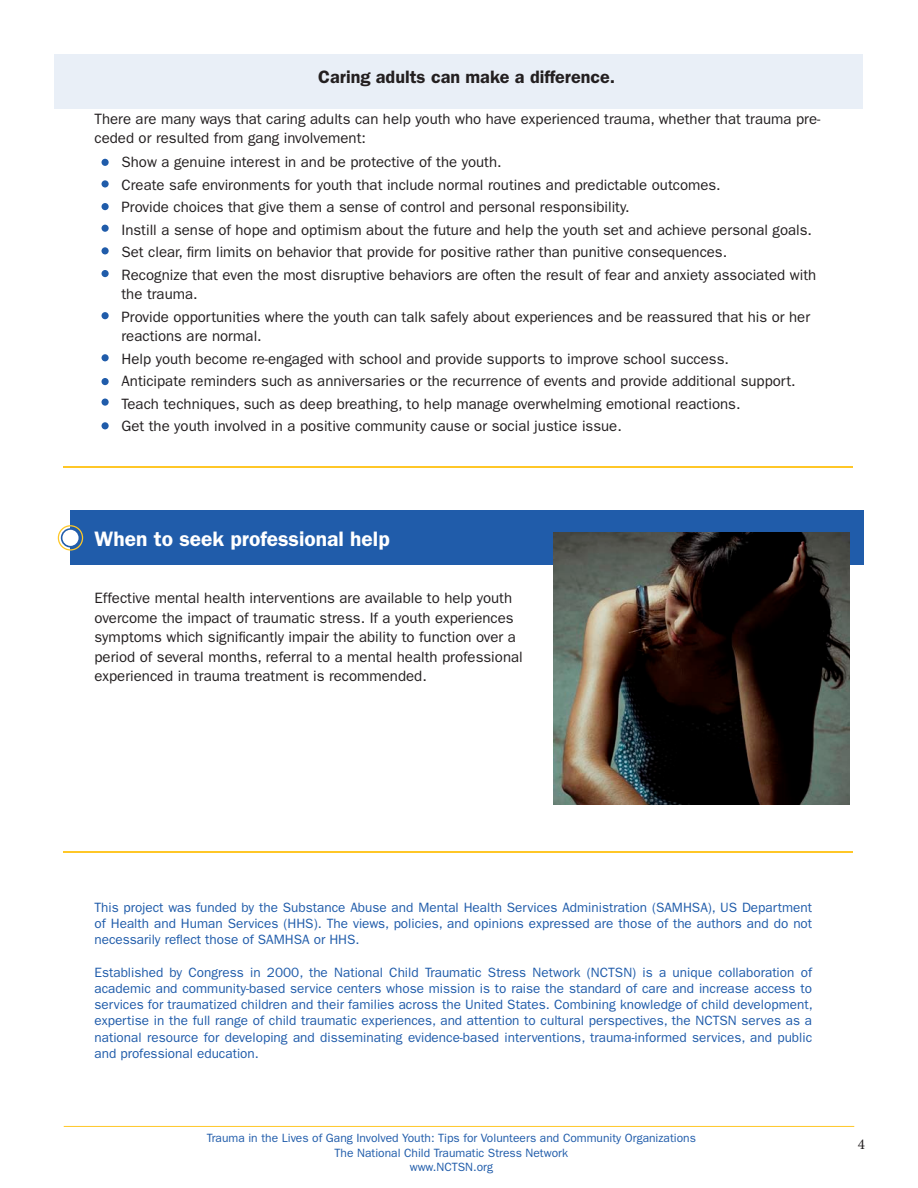
<style>
.page{position:relative;width:918px;height:1188px;background:#fff}
.page>*{position:absolute;margin:0;border:0;box-sizing:border-box;transform-origin:0 0}
.t1{font:600 21px "ITC Franklin Gothic Std";color:#fff}
.t2{font:600 18px "ITC Franklin Gothic Std";color:#231f20}
.t3{font:15px/19.5px "ITC Franklin Gothic Std";color:#231f20}
.t4{font:15px "Minion Pro";color:#231f20}
.t5{font:13.5px/16.2px "ITC Franklin Gothic Std";color:#205caa;text-align:justify}
.t6{font:12px/14.4px "ITC Franklin Gothic Std";color:#205caa;text-align:center}
</style>
<div class="page">
<hr style="left:64px;top:1126px;width:790px;height:1px;background:#ffc727">
<div style="left:54px;top:54px;width:808px;height:55px;background:#e9eff7"></div>
<div style="left:70px;top:510px;width:794px;height:55px;background:#205caa"></div>
<div style="left:102px;top:159px;width:7px;height:7px;background:#205caa;border-radius:50%"></div>
<div style="left:102px;top:180px;width:7px;height:8px;background:#205caa;border-radius:50%"></div>
<div style="left:102px;top:203px;width:7px;height:7px;background:#205caa;border-radius:50%"></div>
<div style="left:102px;top:225px;width:7px;height:7px;background:#205caa;border-radius:50%"></div>
<div style="left:102px;top:247px;width:7px;height:7px;background:#205caa;border-radius:50%"></div>
<div style="left:102px;top:270px;width:7px;height:7px;background:#205caa;border-radius:50%"></div>
<div style="left:102px;top:312px;width:7px;height:7px;background:#205caa;border-radius:50%"></div>
<div style="left:102px;top:354px;width:7px;height:7px;background:#205caa;border-radius:50%"></div>
<div style="left:102px;top:378px;width:7px;height:7px;background:#205caa;border-radius:50%"></div>
<div style="left:102px;top:399px;width:7px;height:7px;background:#205caa;border-radius:50%"></div>
<div style="left:102px;top:422px;width:7px;height:7px;background:#205caa;border-radius:50%"></div>
<svg style="left:58px;top:525px;width:25px;height:26px"></svg>
<div style="left:62px;top:530px;width:17px;height:16px;background:#fff;border-radius:50%"></div>
<hr style="left:64px;top:467px;width:789px;height:1px;background:#ffc727">
<hr style="left:64px;top:851px;width:789px;height:2px;background:#ffc727">
<img style="left:553px;top:532px;width:297px;height:273px">
<p class="t2" style="left:318px;top:66px;width:298px">Caring adults can make a difference.</p>
<p class="t3" style="left:94px;top:109px;width:727px">There are many ways that caring adults can help youth who have experienced trauma, whether that trauma pre&shy;ceded or resulted from gang involvement:</p>
<p class="t3" style="left:122px;top:152px;width:382px">Show a genuine interest in and be protective of the youth.</p>
<p class="t3" style="left:122px;top:175px;width:601px">Create safe environments for youth that include normal routines and predictable outcomes.</p>
<p class="t3" style="left:122px;top:197px;width:510px">Provide choices that give them a sense of control and personal responsibility.</p>
<p class="t3" style="left:122px;top:220px;width:692px">Instill a sense of hope and optimism about the future and help the youth set and achieve personal goals.</p>
<p class="t3" style="left:122px;top:242px;width:607px">Set clear, firm limits on behavior that provide for positive rather than punitive consequences.</p>
<p class="t3" style="left:122px;top:265px;width:696px">Recognize that even the most disruptive behaviors are often the result of fear and anxiety associated with the trauma.</p>
<p class="t3" style="left:122px;top:307px;width:690px">Provide opportunities where the youth can talk safely about experiences and be reassured that his or her reactions are normal.</p>
<p class="t3" style="left:122px;top:349px;width:609px">Help youth become re-engaged with school and provide supports to improve school success.</p>
<p class="t3" style="left:122px;top:371px;width:676px">Anticipate reminders such as anniversaries or the recurrence of events and provide additional support.</p>
<p class="t3" style="left:122px;top:394px;width:621px">Teach techniques, such as deep breathing, to help manage overwhelming emotional reactions.</p>
<p class="t3" style="left:122px;top:416px;width:502px">Get the youth involved in a positive community cause or social justice issue.</p>
<p class="t1" style="left:94px;top:527px;width:297px">When to seek professional help</p>
<p class="t3" style="left:94px;top:589px;width:430px">Effective mental health interventions are available to help youth overcome the impact of traumatic stress. If a youth experiences symptoms which significantly impair the ability to function over a period of several months, referral to a mental health professional experienced in trauma treatment is recommended.</p>
<p class="t5" style="left:94px;top:899px;width:719px">This project was funded by the Substance Abuse and Mental Health Services Administration (SAMHSA), US Department of Health and Human Services (HHS). The views, policies, and opinions expressed are those of the authors and do not necessarily reflect those of SAMHSA or HHS.</p>
<p class="t5" style="left:94px;top:964px;width:720px">Established by Congress in 2000, the National Child Traumatic Stress Network (NCTSN) is a unique collaboration of academic and community-based service centers whose mission is to raise the standard of care and increase access to services for traumatized children and their families across the United States. Combining knowledge of child development, expertise in the full range of child traumatic experiences, and attention to cultural perspectives, the NCTSN serves as a national resource for developing and disseminating evidence-based interventions, trauma-informed services, and public and professional education.</p>
<p class="t6" style="left:207px;top:1131px;width:491px">Trauma in the Lives of Gang Involved Youth: Tips for Volunteers and Community Organizations<br>The National Child Traumatic Stress Network<br>www.NCTSN.org</p>
<p class="t4" style="left:858px;top:1135px;width:9px">4</p>
</div>
